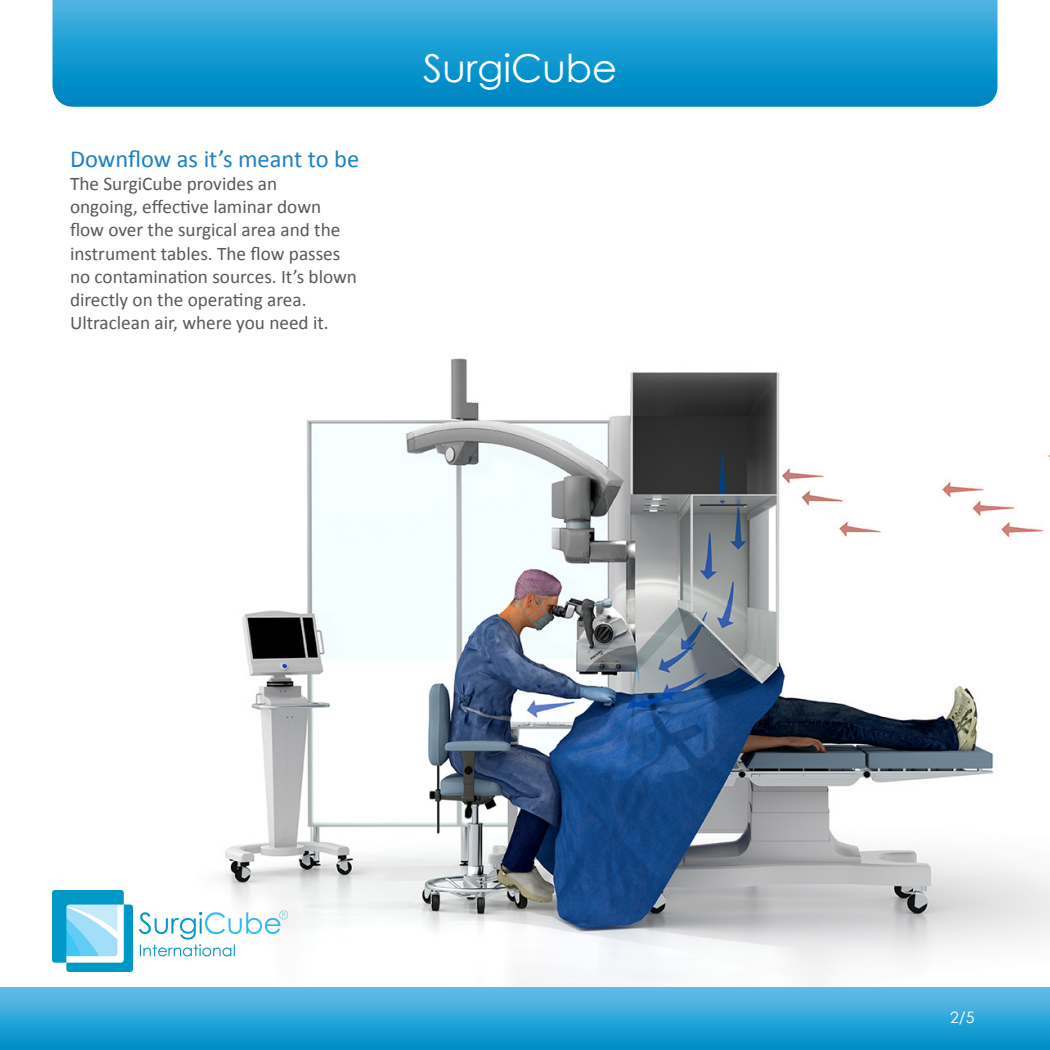
<style>
.page{position:relative;width:1050px;height:1050px;background:#fff}
.page>*{position:absolute;margin:0;border:0;box-sizing:border-box;transform-origin:0 0}
.t1{font:38.5px "Century Gothic";color:#fff}
.Ondertitel{font:24.5px "Calibri";color:#1b81c4}
.t2{font:19.25px/23.1px "Calibri";color:#595959}
.Footnote{font:15.75px "Century Gothic";color:#fff}
</style>
<div class="page">
<div style="left:0;top:987px;width:1050px;height:63px;background:linear-gradient(to bottom,#67bfeb,#008dc8)"></div>
<svg style="left:52px;top:0;width:946px;height:107px;background:#1d9cd2"></svg>
<img style="left:52px;top:358px;width:998px;height:629px">
<p class="Ondertitel" style="left:70px;top:142px;width:291px">Downflow as it’s meant to be</p>
<p class="t2" style="left:70px;top:172px;width:289px">The SurgiCube provides an<br>ongoing, effective laminar down flow over the surgical area and the instrument tables. The flow passes no contamination sources. It’s blown directly on the operating area.<br>Ultraclean air, where you need it.</p>
<h1 class="t1" style="left:423px;top:41px;width:195px">SurgiCube</h1>
<p class="Footnote" style="left:950px;top:1007px;width:26px">2/5</p>
</div>
